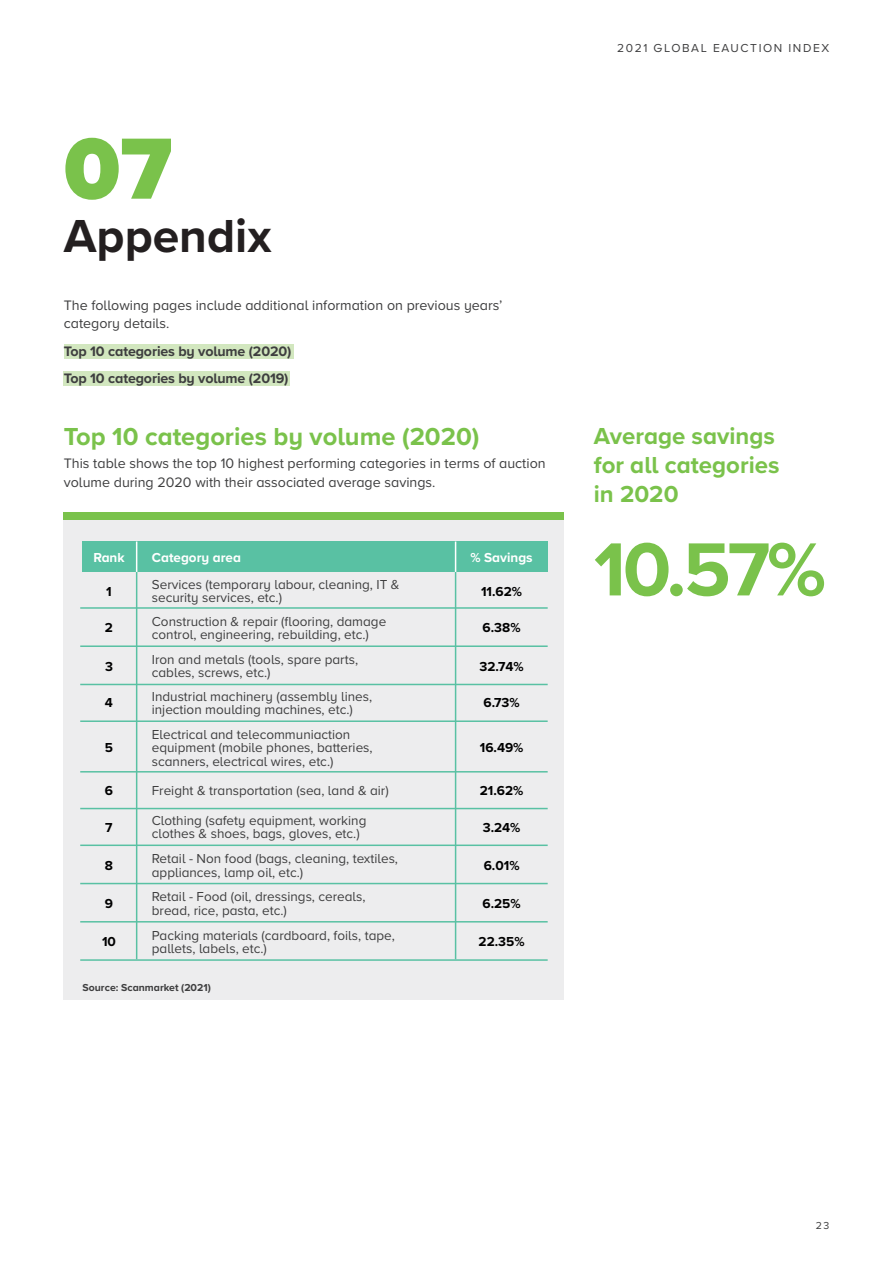
<style>
.page{position:relative;width:893px;height:1263px;background:#fff}
.page>*{position:absolute;margin:0;border:0;box-sizing:border-box;transform-origin:0 0}
.t1{font:900 90px "Proxima Nova A";color:#7ac24b}
.t2{font:700 78px "Proxima Nova A";color:#7ac24b}
.t3{font:700 48px "Proxima Nova A";color:#231f20}
.t4{font:700 25.5px "Proxima Nova A";color:#7ac24b}
.t5{font:700 24px/28.8px "Proxima Nova A";color:#7ac24b}
.t6{font:14.25px/18.8px "Proxima Nova A";color:#3e3e3f}
.t7{font:700 14.25px/27.3px "Proxima Nova A";letter-spacing:-.01em;color:#3e3e3f}
.t8{font:13.5px/13.5px "Proxima Nova A";color:#3e3e3f}
.t9{font:700 13.5px "Proxima Nova A";color:#000}
.t10{font:700 13.5px "Proxima Nova A";color:#fff}
.t11{font:12px "Proxima Nova A";letter-spacing:.13em;color:#3e3e3f}
.t12{font:700 10.5px "Proxima Nova A";color:#3e3e3f}
.t13{font:10.5px "Proxima Nova A";color:#3e3e3f}
</style>
<div class="page">
<div style="left:64px;top:372px;width:226px;height:14px;background:#d2e7bf"></div>
<div style="left:64px;top:344px;width:229px;height:15px;background:#d2e7bf"></div>
<div style="left:64px;top:512px;width:500px;height:487px;background:#ededee"></div>
<div style="left:64px;top:512px;width:500px;height:8px;background:#7ac24b"></div>
<div style="left:82px;top:541px;width:466px;height:31px;background:#59c1a3"></div>
<hr style="left:136px;top:541px;width:1px;height:31px;background:#fff">
<hr style="left:136px;top:572px;width:1px;height:387px;background:#59c1a3">
<hr style="left:455px;top:541px;width:1px;height:31px;background:#fff">
<hr style="left:455px;top:572px;width:1px;height:387px;background:#59c1a3">
<hr style="left:80px;top:607px;width:468px;height:2px;background:#59c1a3">
<hr style="left:80px;top:645px;width:468px;height:2px;background:#59c1a3">
<hr style="left:80px;top:684px;width:468px;height:1px;background:#59c1a3">
<hr style="left:80px;top:720px;width:468px;height:2px;background:#59c1a3">
<hr style="left:80px;top:771px;width:468px;height:1px;background:#59c1a3">
<hr style="left:80px;top:808px;width:468px;height:1px;background:#59c1a3">
<hr style="left:80px;top:844px;width:468px;height:2px;background:#59c1a3">
<hr style="left:80px;top:883px;width:468px;height:1px;background:#59c1a3">
<hr style="left:80px;top:921px;width:468px;height:1px;background:#59c1a3">
<hr style="left:80px;top:959px;width:468px;height:2px;background:#59c1a3">
<h1 class="t1" style="left:64px;top:102px;width:110px">07</h1>
<h3 class="t3" style="left:64px;top:200px;width:209px">Appendix</h3>
<p class="t6" style="left:64px;top:295px;width:440px">The following pages include additional information on previous years’ category details.</p>
<p class="t7" style="left:64px;top:337px;width:229px">Top 10 categories by volume (2020)<br>Top 10 categories by volume (2019)</p>
<h3 class="t4" style="left:64px;top:418px;width:417px">Top 10 categories by volume (2020)</h3>
<p class="t6" style="left:64px;top:454px;width:483px">This table shows the top 10 highest performing categories in terms of auction volume during 2020 with their associated average savings.</p>
<p class="t10" style="left:93px;top:547px;width:33px">Rank</p>
<p class="t10" style="left:152px;top:547px;width:91px">Category area</p>
<p class="t10" style="left:471px;top:547px;width:64px">% Savings</p>
<p class="t9" style="left:106px;top:581px;width:7px">1</p>
<p class="t8" style="left:152px;top:577px;width:249px">Services (temporary labour, cleaning, IT &amp; security services, etc.)</p>
<p class="t9" style="left:481px;top:581px;width:43px">11.62%</p>
<p class="t9" style="left:105px;top:618px;width:10px">2</p>
<p class="t8" style="left:152px;top:614px;width:236px">Construction &amp; repair (flooring, damage control, engineering, rebuilding, etc.)</p>
<p class="t9" style="left:483px;top:618px;width:39px">6.38%</p>
<p class="t9" style="left:105px;top:656px;width:9px">3</p>
<p class="t8" style="left:152px;top:652px;width:208px">Iron and metals (tools, spare parts, cables, screws, etc.)</p>
<p class="t9" style="left:480px;top:656px;width:46px">32.74%</p>
<p class="t9" style="left:105px;top:693px;width:10px">4</p>
<p class="t8" style="left:152px;top:689px;width:222px">Industrial machinery (assembly lines, injection moulding machines, etc.)</p>
<p class="t9" style="left:484px;top:693px;width:38px">6.73%</p>
<p class="t9" style="left:105px;top:738px;width:10px">5</p>
<p class="t8" style="left:152px;top:727px;width:222px">Electrical and telecommuniaction equipment (mobile phones, batteries, scanners, electrical wires, etc.)</p>
<p class="t9" style="left:480px;top:738px;width:45px">16.49%</p>
<p class="t9" style="left:105px;top:780px;width:10px">6</p>
<p class="t8" style="left:152px;top:783px;width:238px">Freight &amp; transportation (sea, land &amp; air)</p>
<p class="t9" style="left:480px;top:780px;width:45px">21.62%</p>
<p class="t9" style="left:105px;top:817px;width:9px">7</p>
<p class="t8" style="left:152px;top:813px;width:216px">Clothing (safety equipment, working clothes &amp; shoes, bags, gloves, etc.)</p>
<p class="t9" style="left:483px;top:817px;width:39px">3.24%</p>
<p class="t9" style="left:105px;top:855px;width:10px">8</p>
<p class="t8" style="left:152px;top:851px;width:248px">Retail - Non food (bags, cleaning, textiles, appliances, lamp oil, etc.)</p>
<p class="t9" style="left:484px;top:855px;width:37px">6.01%</p>
<p class="t9" style="left:105px;top:893px;width:10px">9</p>
<p class="t8" style="left:152px;top:889px;width:215px">Retail - Food (oil, dressings, cereals, bread, rice, pasta, etc.)</p>
<p class="t9" style="left:483px;top:893px;width:40px">6.25%</p>
<p class="t9" style="left:102px;top:932px;width:15px">10</p>
<p class="t8" style="left:152px;top:928px;width:244px">Packing materials (cardboard, foils, tape, pallets, labels, etc.)</p>
<p class="t9" style="left:479px;top:932px;width:48px">22.35%</p>
<p class="t12" style="left:83px;top:979px;width:130px">Source: Scanmarket (2021)</p>
<p class="t11" style="left:617px;top:39px;width:213px">2021 GLOBAL EAUCTION INDEX</p>
<h3 class="t5" style="left:594px;top:421px;width:187px">Average savings for all categories in 2020</h3>
<h2 class="t2" style="left:594px;top:511px;width:234px">10.57%</h2>
<p class="t13" style="left:816px;top:1217px;width:15px">23</p>
</div>
